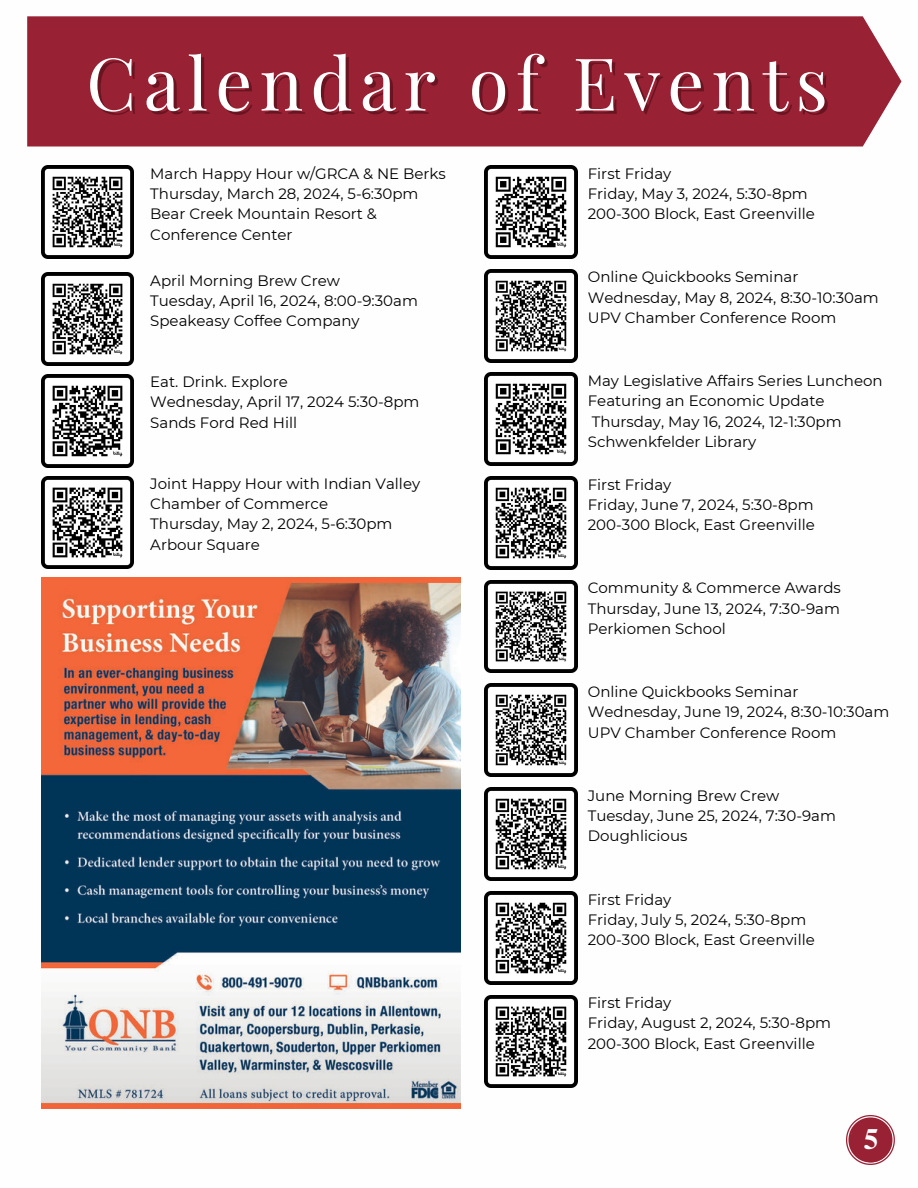
<style>
.page{position:relative;width:918px;height:1188px;background:#fff}
.page>*{position:absolute;margin:0;border:0;box-sizing:border-box;transform-origin:0 0}
.t1{font:72.9px "Playfair Display";letter-spacing:.1em;color:#fff}
.t2{font:700 29.4px "Te X Gyre Termes";color:#fff}
.t3{font:15px "Montserrat";color:#000}
</style>
<div class="page">
<img style="left:846px;top:1116px;width:49px;height:48px">
<div style="left:850px;top:1118px;width:42px;height:44px;background:#992134;border-radius:50%"></div>
<div style="left:27px;top:16px;width:874px;height:131px;background:#992134"></div>
<img style="left:41px;top:166px;width:93px;height:92px">
<img style="left:41px;top:273px;width:93px;height:92px">
<img style="left:485px;top:166px;width:92px;height:92px">
<img style="left:485px;top:477px;width:92px;height:92px">
<img style="left:485px;top:788px;width:92px;height:93px">
<img style="left:41px;top:374px;width:93px;height:93px">
<img style="left:41px;top:476px;width:93px;height:93px">
<img style="left:485px;top:269px;width:92px;height:93px">
<img style="left:485px;top:373px;width:92px;height:93px">
<img style="left:485px;top:580px;width:92px;height:93px">
<img style="left:485px;top:684px;width:92px;height:93px">
<img style="left:485px;top:891px;width:92px;height:93px">
<img style="left:485px;top:995px;width:92px;height:93px">
<img style="left:41px;top:578px;width:420px;height:531px">
<p class="t1" style="left:86px;top:32px;width:743px">Calendar of Events</p>
<h1 class="t1" style="left:325px;top:32px;width:540px">The Exchange</h1>
<h1 class="t3" style="left:150px;top:164px;width:297px">March Happy Hour w/GRCA &amp; NE Berks</h1>
<p class="t3" style="left:150px;top:185px;width:270px">Thursday, March 28, 2024, 5-6:30pm</p>
<p class="t3" style="left:150px;top:205px;width:228px">Bear Creek Mountain Resort &amp;</p>
<p class="t3" style="left:150px;top:225px;width:144px">Conference Center</p>
<p class="t3" style="left:150px;top:271px;width:191px">April Morning Brew Crew</p>
<p class="t3" style="left:150px;top:292px;width:269px">Tuesday, April 16, 2024, 8:00-9:30am</p>
<p class="t3" style="left:150px;top:312px;width:211px">Speakeasy Coffee Company</p>
<p class="t3" style="left:150px;top:373px;width:139px">Eat. Drink. Explore</p>
<p class="t3" style="left:150px;top:393px;width:271px">Wednesday, April 17, 2024 5:30-8pm</p>
<p class="t3" style="left:150px;top:413px;width:148px">Sands Ford Red Hill</p>
<p class="t3" style="left:150px;top:474px;width:271px">Joint Happy Hour with Indian Valley</p>
<p class="t3" style="left:150px;top:495px;width:179px">Chamber of Commerce</p>
<p class="t3" style="left:150px;top:515px;width:244px">Thursday, May 2, 2024, 5-6:30pm</p>
<p class="t3" style="left:150px;top:535px;width:111px">Arbour Square</p>
<p class="t3" style="left:588px;top:164px;width:85px">First Friday</p>
<p class="t3" style="left:588px;top:185px;width:221px">Friday, May 3, 2024, 5:30-8pm</p>
<p class="t3" style="left:588px;top:205px;width:229px">200-300 Block, East Greenville</p>
<p class="t3" style="left:588px;top:268px;width:212px">Online Quickbooks Seminar</p>
<p class="t3" style="left:588px;top:288px;width:293px">Wednesday, May 8, 2024, 8:30-10:30am</p>
<p class="t3" style="left:588px;top:308px;width:250px">UPV Chamber Conference Room</p>
<p class="t3" style="left:588px;top:372px;width:296px">May Legislative Affairs Series Luncheon</p>
<p class="t3" style="left:588px;top:392px;width:238px">Featuring an Economic Update</p>
<p class="t3" style="left:592px;top:412px;width:251px">Thursday, May 16, 2024, 12-1:30pm</p>
<p class="t3" style="left:588px;top:432px;width:170px">Schwenkfelder Library</p>
<p class="t3" style="left:588px;top:475px;width:85px">First Friday</p>
<p class="t3" style="left:588px;top:495px;width:227px">Friday, June 7, 2024, 5:30-8pm</p>
<p class="t3" style="left:588px;top:516px;width:229px">200-300 Block, East Greenville</p>
<p class="t3" style="left:588px;top:579px;width:255px">Community &amp; Commerce Awards</p>
<p class="t3" style="left:588px;top:599px;width:254px">Thursday, June 13, 2024, 7:30-9am</p>
<p class="t3" style="left:588px;top:619px;width:139px">Perkiomen School</p>
<p class="t3" style="left:588px;top:682px;width:212px">Online Quickbooks Seminar</p>
<p class="t3" style="left:588px;top:703px;width:303px">Wednesday, June 19, 2024, 8:30-10:30am</p>
<p class="t3" style="left:588px;top:723px;width:250px">UPV Chamber Conference Room</p>
<p class="t3" style="left:588px;top:786px;width:193px">June Morning Brew Crew</p>
<p class="t3" style="left:588px;top:806px;width:250px">Tuesday, June 25, 2024, 7:30-9am</p>
<p class="t3" style="left:588px;top:827px;width:101px">Doughlicious</p>
<p class="t3" style="left:588px;top:890px;width:85px">First Friday</p>
<p class="t3" style="left:588px;top:910px;width:220px">Friday, July 5, 2024, 5:30-8pm</p>
<p class="t3" style="left:588px;top:931px;width:229px">200-300 Block, East Greenville</p>
<p class="t3" style="left:588px;top:994px;width:85px">First Friday</p>
<p class="t3" style="left:588px;top:1014px;width:245px">Friday, August 2, 2024, 5:30-8pm</p>
<p class="t3" style="left:588px;top:1034px;width:229px">200-300 Block, East Greenville</p>
<h2 class="t2" style="left:864px;top:1116px;width:16px">5</h2>
</div>
